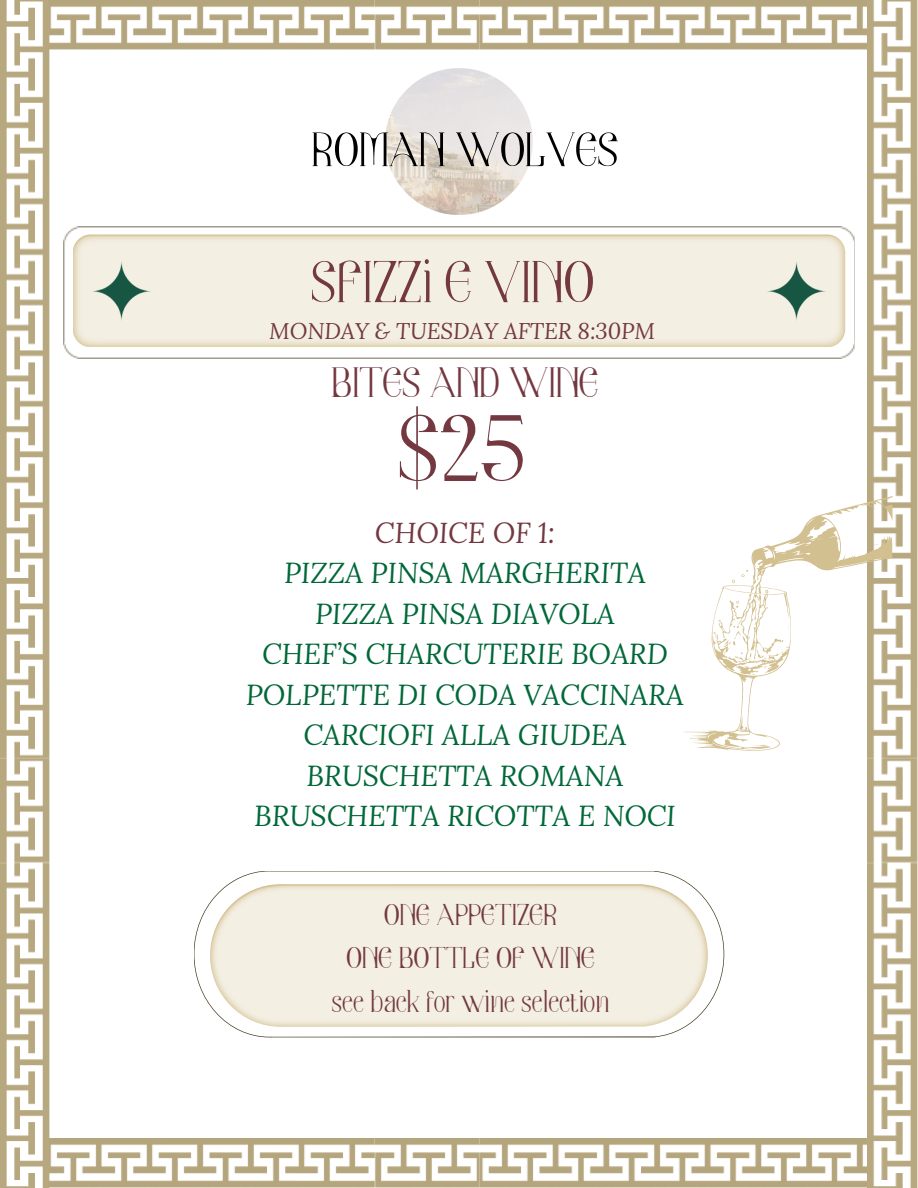
<style>
.page{position:relative;width:918px;height:1188px;background:#fff}
.page>*{position:absolute;margin:0;border:0;box-sizing:border-box;transform-origin:0 0}
.t1{font:100.5px "Rokurou";color:#733840}
.t2{font:62.4px "Rokurou";color:#733840}
.t3{font:51px "Rokurou";color:#000}
.t4{font:45px "Rokurou";color:#733840}
.t5{font:31.95px/43.8px "Rokurou";color:#733840;text-align:center}
.t6{font:italic 28.65px/40.5px "Lora";letter-spacing:-.005em;color:#006838;text-align:center}
.t7{font:italic 22.5px "Lora";letter-spacing:-.005em;color:#733840}
.s1{color:#733840}
</style>
<div class="page">
<img style="left:386px;top:69px;width:147px;height:146px">
<img style="left:0;top:0;width:50px;height:1188px">
<img style="left:868px;top:0;width:50px;height:1188px">
<img style="left:50px;top:0;width:818px;height:50px">
<img style="left:50px;top:1138px;width:818px;height:50px">
<img style="left:63px;top:226px;width:792px;height:132px">
<svg style="left:684px;top:496px;width:209px;height:255px"></svg>
<svg style="left:683px;top:731px;width:24px;height:1px"></svg>
<svg style="left:741px;top:570px;width:7px;height:7px"></svg>
<svg style="left:750px;top:745px;width:17px;height:1px"></svg>
<svg style="left:713px;top:590px;width:77px;height:85px"></svg>
<svg style="left:194px;top:871px;width:530px;height:166px;fill:#f3efe3"></svg>
<h2 class="t3" style="left:311px;top:128px;width:309px">ROMAN WOLVES</h2>
<p class="t2" style="left:311px;top:255px;width:285px">SFIZZi E VINO</p>
<p class="t7" style="left:269px;top:316px;width:387px">MONDAY &amp; TUESDAY AFTER 8:30PM</p>
<p class="t4" style="left:331px;top:363px;width:269px">BITES AND WINE</p>
<h4 class="t1" style="left:398px;top:406px;width:130px">$25</h4>
<p class="t6" style="left:246px;top:512px;width:440px"><span class="s1">CHOICE OF 1:<br></span>PIZZA PINSA MARGHERITA<br>PIZZA PINSA DIAVOLA<br>CHEF’S CHARCUTERIE BOARD<br>POLPETTE DI CODA VACCINARA<br>CARCIOFI ALLA GIUDEA<br>BRUSCHETTA ROMANA<br>BRUSCHETTA RICOTTA E NOCI</p>
<h6 class="t5" style="left:332px;top:895px;width:279px">ONE APPETIZER<br>ONE BOTTLE OF WINE see back for wine selection</h6>
</div>
